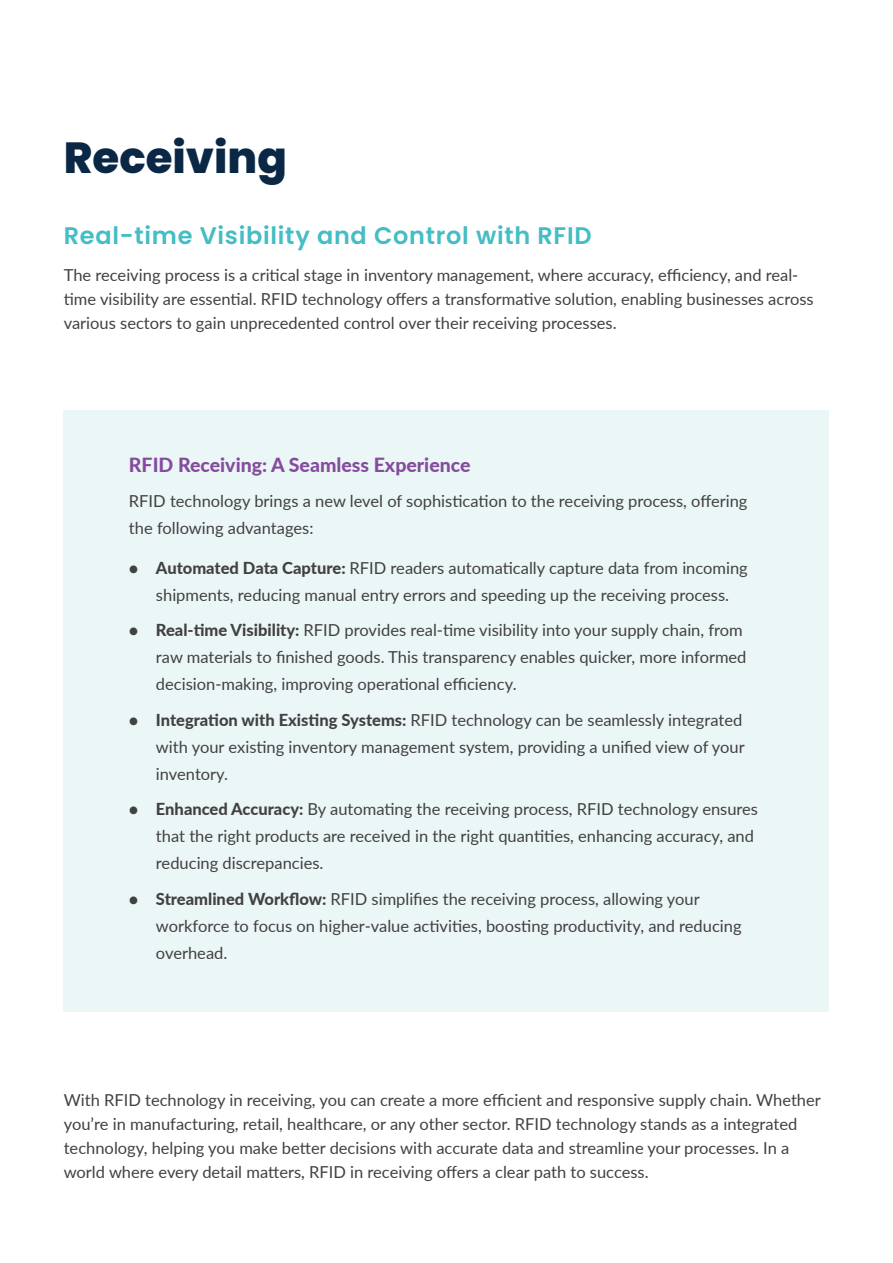
<style>
.page{position:relative;width:893px;height:1263px;background:#fff}
.page>*{position:absolute;margin:0;border:0;box-sizing:border-box;transform-origin:0 0}
.t1{font:800 43.5px "Poppins";color:#0a2846}
.t2{font:600 24px "Poppins";letter-spacing:.03em;color:#44bdc4}
.t3{font:800 19.5px "Lato";color:#854c9e}
.t4{font:16.5px/27px "Lato";color:#414042}
.s1{font-weight:800}
</style>
<div class="page">
<div style="left:64px;top:410px;width:765px;height:601px;background:#ebf6f6"></div>
<h1 class="t1" style="left:64px;top:133px;width:225px">Receiving</h1>
<h2 class="t2" style="left:64px;top:222px;width:529px">Real-time Visibility and Control with RFID</h2>
<p class="t4" style="left:64px;top:262px;width:751px;line-height:24px">The receiving process is a critical stage in inventory management, where accuracy, efficiency, and real&shy;time visibility are essential. RFID technology offers a transformative solution, enabling businesses across various sectors to gain unprecedented control over their receiving processes.</p>
<p class="t3" style="left:129px;top:450px;width:343px">RFID Receiving: A Seamless Experience</p>
<p class="t4" style="left:129px;top:487px;width:620px">RFID technology brings a new level of sophistication to the receiving process, offering the following advantages:</p>
<p class="t4" style="left:129px;top:554px;width:620px;text-align:center"><span class="s1">• Automated Data Capture:</span> RFID readers automatically capture data from incoming shipments, reducing manual entry errors and speeding up the receiving process.</p>
<p class="t4" style="left:156px;top:616px;width:592px;text-indent:-27px"><span class="s1">• Real-time Visibility:</span> RFID provides real-time visibility into your supply chain, from raw materials to finished goods. This transparency enables quicker, more informed decision-making, improving operational efficiency.</p>
<p class="t4" style="left:156px;top:706px;width:590px;text-indent:-27px"><span class="s1">• Integration with Existing Systems:</span> RFID technology can be seamlessly integrated with your existing inventory management system, providing a unified view of your inventory.</p>
<p class="t4" style="left:156px;top:795px;width:604px;text-indent:-27px"><span class="s1">• Enhanced Accuracy:</span> By automating the receiving process, RFID technology ensures that the right products are received in the right quantities, enhancing accuracy, and reducing discrepancies.</p>
<p class="t4" style="left:156px;top:885px;width:587px;text-indent:-27px"><span class="s1">• Streamlined Workflow:</span> RFID simplifies the receiving process, allowing your workforce to focus on higher-value activities, boosting productivity, and reducing overhead.</p>
<p class="t4" style="left:64px;top:1087px;width:759px;line-height:24px">With RFID technology in receiving, you can create a more efficient and responsive supply chain. Whether you’re in manufacturing, retail, healthcare, or any other sector. RFID technology stands as a integrated technology, helping you make better decisions with accurate data and streamline your processes. In a world where every detail matters, RFID in receiving offers a clear path to success.</p>
</div>
